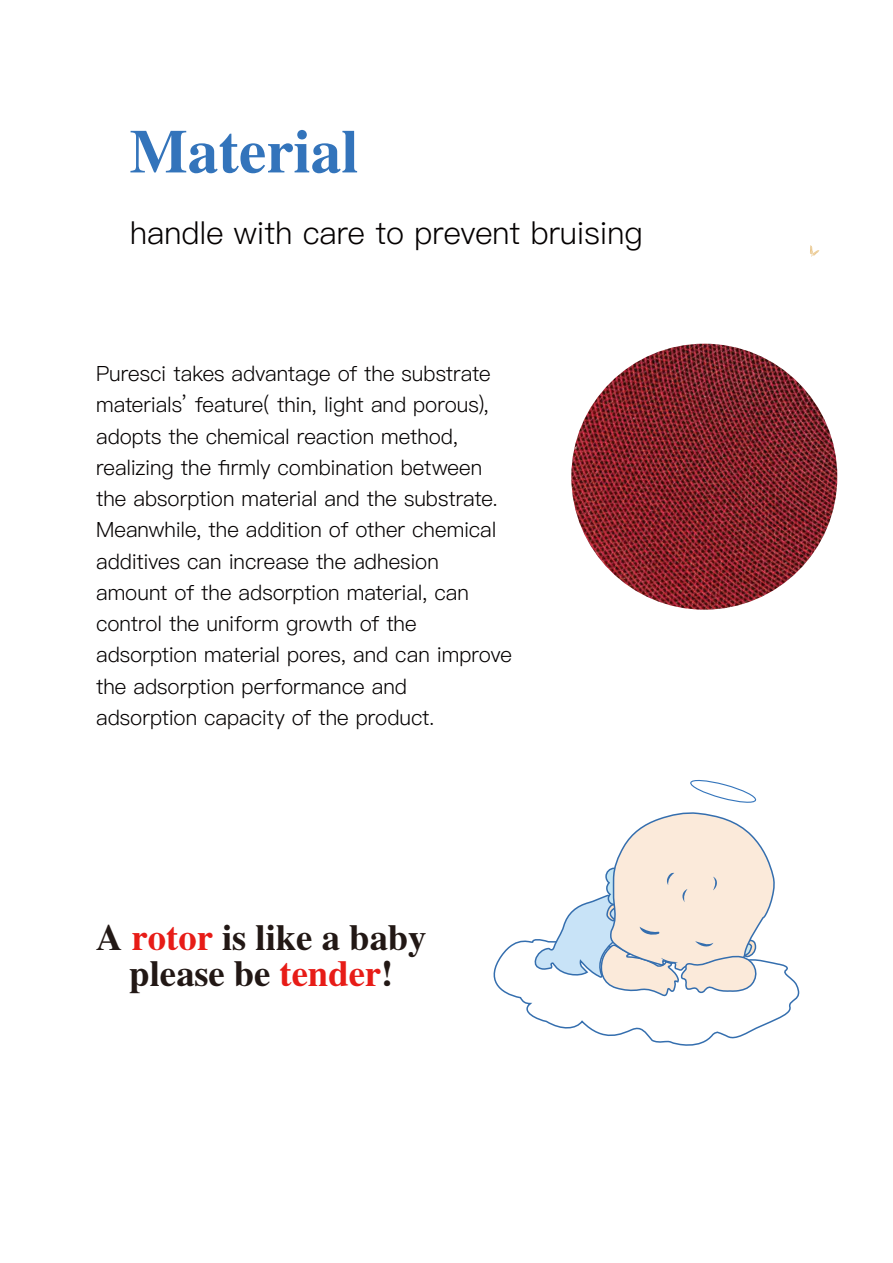
<style>
.page{position:relative;width:893px;height:1263px;background:#fff}
.page>*{position:absolute;margin:0;border:0;box-sizing:border-box;transform-origin:0 0}
.t1{font:61.5px "CT Biao Song SJ";color:#3374bb}
.t2{font:36.75px/35.4px "Jxiaobiaosong";color:#221815;text-align:center}
.t3{font:31.2px "Ping Fang SC Regular";color:#040000}
.t4{font:21px/31.2px "Ping Fang SC Regular";color:#040000}
.s1{color:#e71c17}
</style>
<div class="page">
<svg style="left:493px;top:812px;width:307px;height:234px"></svg>
<svg style="left:690px;top:779px;width:67px;height:24px"></svg>
<svg style="left:810px;top:245px;width:9px;height:11px"></svg>
<img style="left:571px;top:344px;width:266px;height:266px;border-radius:133px">
<h1 class="t1" style="left:130px;top:120px;width:230px">Material</h1>
<h3 class="t3" style="left:130px;top:214px;width:514px">handle with care to prevent bruising</h3>
<p class="t4" style="left:96px;top:358px;width:417px">Puresci takes advantage of the substrate materials’ feature( thin, light and porous), adopts the chemical reaction method, realizing the firmly combination between the absorption material and the substrate.<br>Meanwhile, the addition of other chemical additives can increase the adhesion amount of the adsorption material, can control the uniform growth of the adsorption material pores, and can improve the adsorption performance and adsorption capacity of the product.</p>
<h2 class="t2" style="left:96px;top:921px;width:332px">A <span class="s1">rotor</span> is like a baby please be <span class="s1">tender</span>!</h2>
</div>
